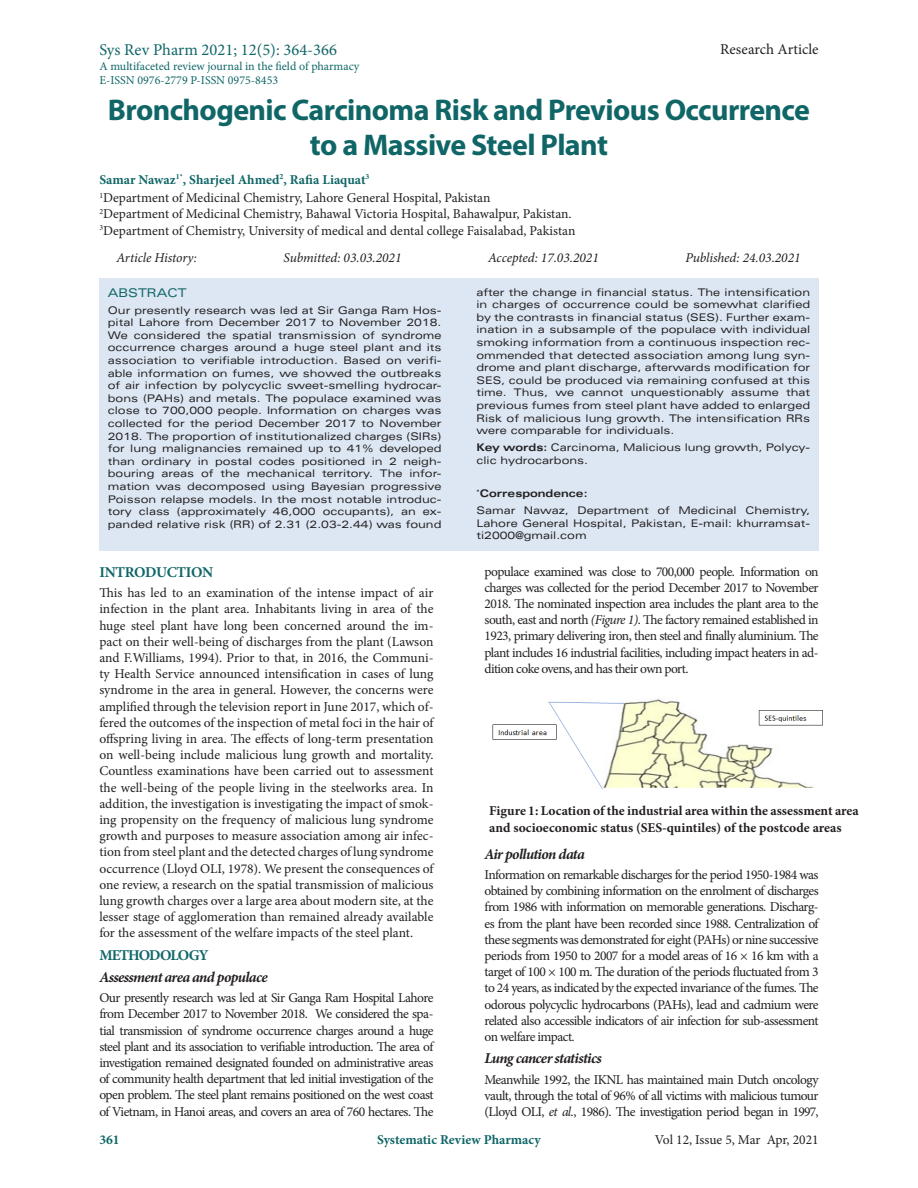
<style>
.page{position:relative;width:918px;height:1188px;background:#fff}
.page>*{position:absolute;margin:0;border:0;box-sizing:border-box;transform-origin:0 0}
.t1{font:700 30px/35.4px "Myriad Pro";letter-spacing:-.02em;color:#106667;text-align:center}
.t2{font:16.5px "Minion Pro";color:#106667}
.t3{font:italic 700 15px "Minion Pro";letter-spacing:-.045em;color:#231f20}
.t4{font:15px "Minion Pro";color:#231f20}
.t5{font:700 15px "Minion Pro";letter-spacing:-.035em;color:#106667}
.t6{font:700 15px "Minion Pro";letter-spacing:-.06em;color:#106667}
.t7{font:13.5px/16.2px "Minion Pro";letter-spacing:-.01em;color:#231f20;text-align:justify}
.t8{font:700 13.5px/16.2px "Minion Pro";color:#231f20}
.t9{font:italic 13.5px "Minion Pro";letter-spacing:-.005em;color:#231f20}
.t10{font:700 13.5px "Minion Pro";color:#106667}
.t11{font:12px/14.4px "Minion Pro";color:#106667}
.t12{font:expanded 12px "Univers LT Std";color:#106667}
.t13{font:expanded 10.5px/12.6px "Univers LT Std";color:#231f20;text-align:justify}
.t14{font:700 expanded 10.5px "Univers LT Std";color:#231f20}
.s1{font-weight:700}
.s2{font-style:italic}
</style>
<div class="page">
<div style="left:99px;top:278px;width:720px;height:272px;background:#dce7f3"></div>
<img style="left:492px;top:699px;width:331px;height:91px">
<p class="t2" style="left:99px;top:39px;width:239px">Sys Rev Pharm 2021; 12(5): 364-366</p>
<p class="t11" style="left:99px;top:59px;width:262px">A multifaceted review journal in the field of pharmacy<br>E-ISSN 0976-2779 P-ISSN 0975-8453</p>
<p class="t4" style="left:720px;top:39px;width:100px">Research Article</p>
<p class="t1" style="left:108px;top:91px;width:704px">Bronchogenic Carcinoma Risk and Previous Occurrence to a Massive Steel Plant</p>
<p class="t10" style="left:99px;top:170px;width:272px">Samar Nawaz<sup>1*</sup>, Sharjeel Ahmed<sup>2</sup>, Rafia Liaquat<sup>3</sup></p>
<p class="t7" style="left:99px;top:190px;width:393px"><sup>1</sup>Department of Medicinal Chemistry, Lahore General Hospital, Pakistan</p>
<p class="t7" style="left:99px;top:206px;width:474px"><sup>2</sup>Department of Medicinal Chemistry, Bahawal Victoria Hospital, Bahawalpur, Pakistan.</p>
<p class="t7" style="left:99px;top:222px;width:478px"><sup>3</sup>Department of Chemistry, University of medical and dental college Faisalabad, Pakistan</p>
<p class="t9" style="left:116px;top:249px;width:82px">Article History:</p>
<p class="t9" style="left:284px;top:249px;width:119px">Submitted: 03.03.2021</p>
<p class="t9" style="left:488px;top:249px;width:112px">Accepted: 17.03.2021</p>
<p class="t9" style="left:685px;top:249px;width:117px">Published: 24.03.2021</p>
<p class="t12" style="left:108px;top:285px;width:80px">ABSTRACT</p>
<p class="t13" style="left:108px;top:303px;width:335px">Our presently research was led at Sir Ganga Ram Hos&shy;pital Lahore from December 2017 to November 2018.<br>We considered the spatial transmission of syndrome occurrence charges around a huge steel plant and its association to verifiable introduction. Based on verifi&shy;able information on fumes, we showed the outbreaks of air infection by polycyclic sweet-smelling hydrocar&shy;bons (PAHs) and metals. The populace examined was close to 700,000 people. Information on charges was collected for the period December 2017 to November 2018. The proportion of institutionalized charges (SIRs) for lung malignancies remained up to 41% developed than ordinary in postal codes positioned in 2 neigh&shy;bouring areas of the mechanical territory. The infor&shy;mation was decomposed using Bayesian progressive Poisson relapse models. In the most notable introduc&shy;tory class (approximately 46,000 occupants), an ex&shy;panded relative risk (RR) of 2.31 (2.03-2.44) was found</p>
<p class="t5" style="left:99px;top:561px;width:115px">INTRODUCTION</p>
<p class="t7" style="left:99px;top:585px;width:336px">This has led to an examination of the intense impact of air infection in the plant area. Inhabitants living in area of the huge steel plant have long been concerned around the im&shy;pact on their well-being of discharges from the plant (Lawson and F.Williams, 1994). Prior to that, in 2016, the Communi&shy;ty Health Service announced intensification in cases of lung syndrome in the area in general. However, the concerns were amplified through the television report in June 2017, which of&shy;fered the outcomes of the inspection of metal foci in the hair of offspring living in area. The effects of long-term presentation on well-being include malicious lung growth and mortality.<br>Countless examinations have been carried out to assessment the well-being of the people living in the steelworks area. In addition, the investigation is investigating the impact of smok&shy;ing propensity on the frequency of malicious lung syndrome growth and purposes to measure association among air infec&shy;tion from steel plant and the detected charges of lung syndrome occurrence (Lloyd OLI, 1978). We present the consequences of one review, a research on the spatial transmission of malicious lung growth charges over a large area about modern site, at the lesser stage of agglomeration than remained already available for the assessment of the welfare impacts of the steel plant.</p>
<p class="t6" style="left:99px;top:944px;width:111px">METHODOLOGY</p>
<p class="t3" style="left:99px;top:966px;width:170px">Assessment area and populace</p>
<p class="t7" style="left:99px;top:990px;width:336px">Our presently research was led at Sir Ganga Ram Hospital Lahore from December 2017 to November 2018. We considered the spa&shy;tial transmission of syndrome occurrence charges around a huge steel plant and its association to verifiable introduction. The area of investigation remained designated founded on administrative areas of community health department that led initial investigation of the open problem. The steel plant remains positioned on the west coast of Vietnam, in Hanoi areas, and covers an area of 760 hectares. The</p>
<p class="t13" style="left:477px;top:285px;width:335px">after the change in financial status. The intensification in charges of occurrence could be somewhat clarified by the contrasts in financial status (SES). Further exam&shy;ination in a subsample of the populace with individual smoking information from a continuous inspection rec&shy;ommended that detected association among lung syn&shy;drome and plant discharge, afterwards modification for SES, could be produced via remaining confused at this time. Thus, we cannot unquestionably assume that previous fumes from steel plant have added to enlarged Risk of malicious lung growth. The intensification RRs were comparable for individuals.</p>
<p class="t13" style="left:477px;top:441px;width:335px"><span class="s1">Key words:</span> Carcinoma, Malicious lung growth, Polycy&shy;clic hydrocarbons.</p>
<p class="t14" style="left:477px;top:488px;width:113px"><sup>*</sup>Correspondence:</p>
<p class="t13" style="left:477px;top:504px;width:335px">Samar Nawaz, Department of Medicinal Chemistry, Lahore General Hospital, Pakistan, E-mail: khurramsat&shy;ti2000@gmail.com</p>
<p class="t7" style="left:485px;top:563px;width:336px">populace examined was close to 700,000 people. Information on charges was collected for the period December 2017 to November 2018. The nominated inspection area includes the plant area to the south, east and north <span class="s2">(Figure 1)</span>. The factory remained established in 1923, primary delivering iron, then steel and finally aluminium. The plant includes 16 industrial facilities, including impact heaters in ad&shy;dition coke ovens, and has their own port.</p>
<p class="t8" style="left:489px;top:803px;width:371px">Figure 1: Location of the industrial area within the assessment area and socioeconomic status (SES-quintiles) of the postcode areas</p>
<p class="t3" style="left:485px;top:843px;width:102px">Air pollution data</p>
<p class="t7" style="left:485px;top:867px;width:336px">Information on remarkable discharges for the period 1950-1984 was obtained by combining information on the enrolment of discharges from 1986 with information on memorable generations. Discharg&shy;es from the plant have been recorded since 1988. Centralization of these segments was demonstrated for eight (PAHs) or nine successive periods from 1950 to 2007 for a model areas of 16 × 16 km with a target of 100 × 100 m. The duration of the periods fluctuated from 3 to 24 years, as indicated by the expected invariance of the fumes. The odorous polycyclic hydrocarbons (PAHs), lead and cadmium were related also accessible indicators of air infection for sub-assessment on welfare impact.</p>
<p class="t3" style="left:485px;top:1048px;width:119px">Lung cancer statistics</p>
<p class="t7" style="left:485px;top:1071px;width:336px">Meanwhile 1992, the IKNL has maintained main Dutch oncology vault, through the total of 96% of all victims with malicious tumour (Lloyd OLI, <span class="s2">et al.</span>, 1986). The investigation period began in 1997,</p>
<p class="t10" style="left:99px;top:1130px;width:22px">361</p>
<p class="t10" style="left:377px;top:1130px;width:165px">Systematic Review Pharmacy</p>
<p class="t7" style="left:655px;top:1131px;width:165px">Vol 12, Issue 5, Mar Apr, 2021</p>
</div>
